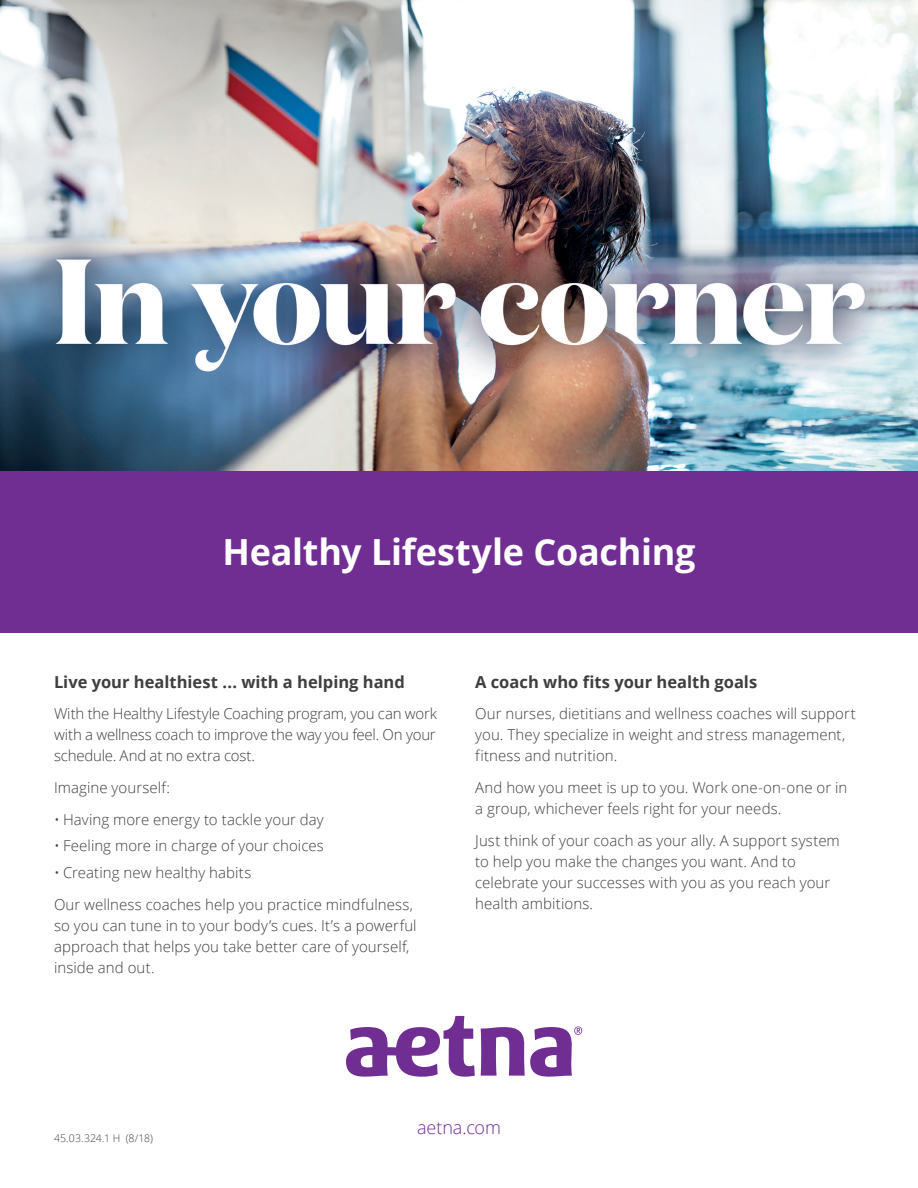
<style>
.page{position:relative;width:918px;height:1188px;background:#fff}
.page>*{position:absolute;margin:0;border:0;box-sizing:border-box;transform-origin:0 0}
.t1{font:700 36px "Open Sans";letter-spacing:-.005em;color:#fff}
.t2{font:300 18px "Open Sans";letter-spacing:-.005em;color:#702d92}
.t3{font:700 16.5px "Open Sans";color:#3e3e3f}
.t4{font:300 15px/21px "Open Sans";letter-spacing:.005em;color:#3e3e3f}
.t5{font:300 10.5px "Open Sans";color:#3e3e3f}
</style>
<div class="page">
<div style="left:0;top:471px;width:918px;height:162px;background:#702d92"></div>
<img style="left:0;top:0;width:918px;height:471px">
<svg style="left:346px;top:1016px;width:236px;height:61px"></svg>
<h1 class="t1" style="left:223px;top:526px;width:474px">Healthy Lifestyle Coaching</h1>
<h2 class="t3" style="left:54px;top:670px;width:352px">Live your healthiest ... with a helping hand</h2>
<p class="t4" style="left:54px;top:703px;width:385px;text-align:justify">With the Healthy Lifestyle Coaching program, you can work with a wellness coach to improve the way you feel. On your schedule. And at no extra cost.</p>
<p class="t4" style="left:54px;top:777px;width:117px">Imagine yourself:</p>
<p class="t4" style="left:54px;top:809px;width:271px">• Having more energy to tackle your day</p>
<p class="t4" style="left:54px;top:835px;width:271px">• Feeling more in charge of your choices</p>
<p class="t4" style="left:54px;top:861px;width:199px">• Creating new healthy habits</p>
<p class="t4" style="left:54px;top:893px;width:364px">Our wellness coaches help you practice mindfulness, so you can tune in to your body’s cues. It’s a powerful approach that helps you take better care of yourself, inside and out.</p>
<h2 class="t3" style="left:475px;top:670px;width:284px">A coach who fits your health goals</h2>
<p class="t4" style="left:475px;top:703px;width:382px">Our nurses, dietitians and wellness coaches will support you. They specialize in weight and stress management, fitness and nutrition.</p>
<p class="t4" style="left:475px;top:777px;width:374px">And how you meet is up to you. Work one-on-one or in a group, whichever feels right for your needs.</p>
<p class="t4" style="left:475px;top:830px;width:366px">Just think of your coach as your ally. A support system to help you make the changes you want. And to celebrate your successes with you as you reach your health ambitions.</p>
<p class="t5" style="left:54px;top:1131px;width:101px">45.03.324.1 H (8/18)</p>
<p class="t2" style="left:417px;top:1115px;width:85px">aetna.com</p>
</div>
